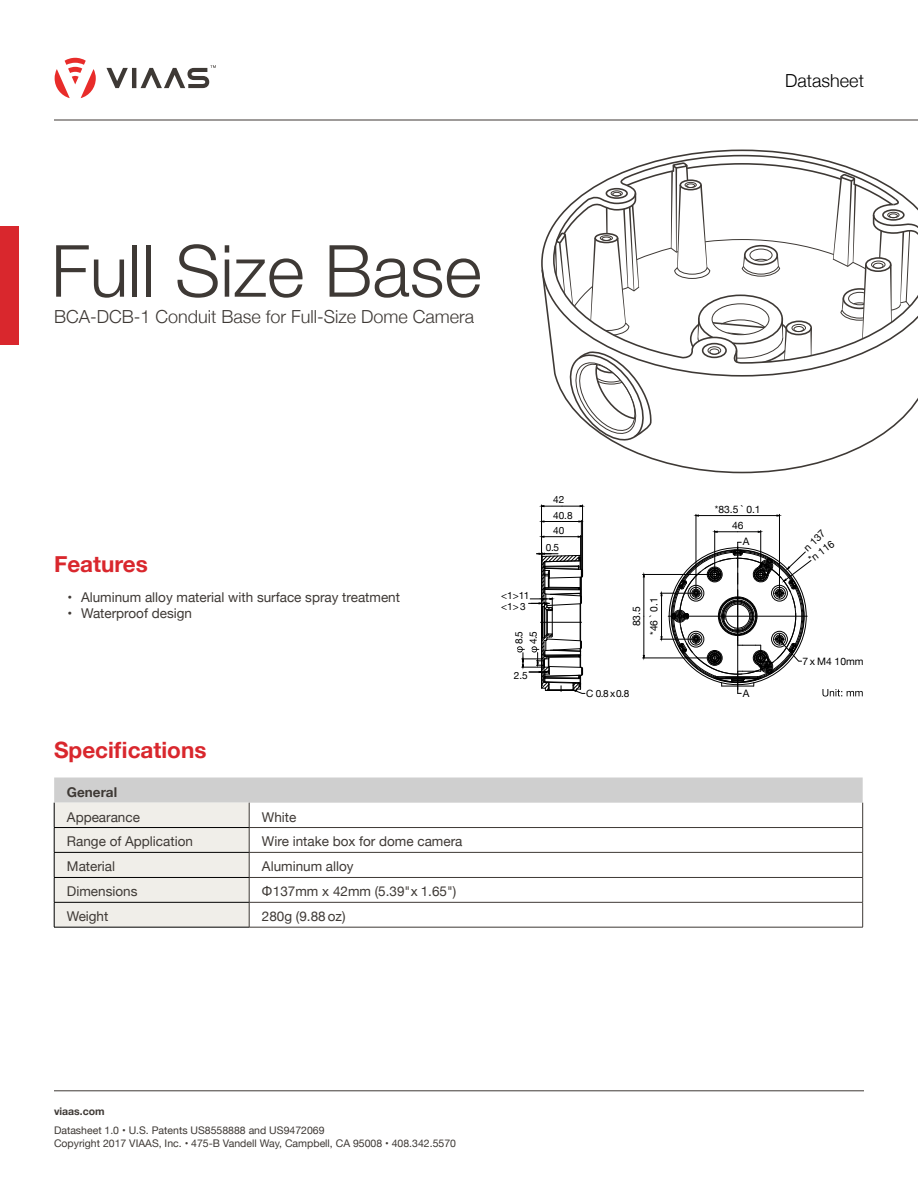
<style>
.page{position:relative;width:918px;height:1188px;background:#fff}
.page>*{position:absolute;margin:0;border:0;box-sizing:border-box;transform-origin:0 0}
.t1{font:300 72px "Helvetica Neue";color:#3e3935}
.t2{font:700 22.5px "Helvetica Neue";color:#d9272d}
.t3{font:300 18px "Helvetica Neue";color:#3e3935}
.t4{font:300 18px "Helvetica Neue";color:#000}
.t5{font:13.5px "Helvetica Neue";color:#3e3935}
.t6{font:700 13.5px "Helvetica Neue";color:#3e3935}
.t7{font:10.5px/12.6px "Helvetica Neue";color:#3e3935}
.t8{font:700 10.5px "Helvetica Neue";color:#3e3935}
.t9{font:10.2px/17.1px "Helvetica Neue";color:#000;text-align:center}
.t10{font:10.05px/10.8px "Helvetica Neue";color:#000}
</style>
<div class="page">
<svg style="left:106px;top:65px;width:110px;height:23px"></svg>
<svg style="left:55px;top:58px;width:41px;height:40px"></svg>
<hr style="left:54px;top:120px;width:864px;height:1px;background:#3e3935">
<hr style="left:54px;top:1091px;width:810px;height:1px;background:#3e3935">
<div style="left:0;top:226px;width:19px;height:119px;background:#d9272d"></div>
<svg style="left:541px;top:268px;width:319px;height:206px"></svg>
<svg style="left:552px;top:154px;width:278px;height:211px"></svg>
<svg style="left:555px;top:161px;width:363px;height:287px"></svg>
<hr style="left:54px;top:927px;width:195px;height:1px;background:#000">
<svg style="left:54px;top:778px;width:809px;height:149px"></svg>
<hr style="left:249px;top:927px;width:614px;height:1px;background:#3e3935">
<svg style="left:822px;top:689px;width:41px;height:8px"></svg>
<hr style="left:714px;top:531px;width:1px;height:40px;background:#000">
<hr style="left:760px;top:531px;width:1px;height:40px;background:#000">
<svg style="left:714px;top:531px;width:47px;height:2px"></svg>
<hr style="left:643px;top:574px;width:68px;height:1px;background:#000">
<hr style="left:643px;top:658px;width:68px;height:1px;background:#000">
<hr style="left:644px;top:574px;width:1px;height:42px;background:#000">
<hr style="left:644px;top:616px;width:1px;height:42px;background:#000">
<hr style="left:696px;top:514px;width:1px;height:74px;background:#000">
<hr style="left:779px;top:514px;width:1px;height:74px;background:#000">
<hr style="left:696px;top:515px;width:42px;height:1px;background:#000">
<hr style="left:738px;top:515px;width:41px;height:1px;background:#000">
<svg style="left:660px;top:542px;width:151px;height:152px"></svg>
<hr style="left:541px;top:505px;width:1px;height:52px;background:#000">
<hr style="left:582px;top:505px;width:1px;height:65px;background:#000">
<svg style="left:542px;top:505px;width:40px;height:2px"></svg>
<hr style="left:581px;top:520px;width:1px;height:80px;background:#000">
<svg style="left:542px;top:520px;width:40px;height:3px"></svg>
<svg style="left:517px;top:535px;width:68px;height:159px"></svg>
<h1 class="t1" style="left:51px;top:213px;width:432px">Full Size Base</h1>
<h3 class="t3" style="left:54px;top:302px;width:422px">BCA-DCB-1 Conduit Base for Full-Size Dome Camera</h3>
<h3 class="t4" style="left:785px;top:66px;width:80px">Datasheet</h3>
<h2 class="t2" style="left:54px;top:546px;width:95px">Features</h2>
<p class="t5" style="left:68px;top:587px;width:334px">• Aluminum alloy material with surface spray treatment</p>
<p class="t5" style="left:68px;top:603px;width:126px">• Waterproof design</p>
<h2 class="t2" style="left:54px;top:732px;width:154px">Specifications</h2>
<p class="t6" style="left:67px;top:781px;width:52px">General</p>
<p class="t5" style="left:67px;top:807px;width:75px">Appearance</p>
<p class="t5" style="left:262px;top:807px;width:36px">White</p>
<p class="t5" style="left:67px;top:832px;width:128px">Range of Application</p>
<p class="t5" style="left:262px;top:832px;width:202px">Wire intake box for dome camera</p>
<p class="t5" style="left:67px;top:857px;width:50px">Material</p>
<p class="t5" style="left:262px;top:857px;width:93px">Aluminum alloy</p>
<p class="t5" style="left:67px;top:882px;width:72px">Dimensions</p>
<p class="t5" style="left:262px;top:882px;width:196px">Φ137mm x 42mm (5.39"x 1.65")</p>
<p class="t5" style="left:67px;top:907px;width:43px">Weight</p>
<p class="t5" style="left:262px;top:907px;width:85px">280g (9.88 oz)</p>
<p class="t10" style="left:553px;top:495px;width:13px">42</p>
<p class="t10" style="left:546px;top:522px;width:20px;line-height:17px;text-indent:7px">40<br>0.5</p>
<p class="t10" style="left:553px;top:510px;width:21px">40.8</p>
<p class="t10" style="left:501px;top:590px;width:30px">&lt;1&gt;11 &lt;1&gt;3</p>
<p class="t10" style="left:512px;top:644px;width:15px;line-height:14.5px;rotate:-90deg">8.5<br>4.5</p>
<p class="t10" style="left:514px;top:670px;width:15px">2.5</p>
<p class="t9" style="left:629px;top:635px;width:39px;rotate:-90deg">83.5 *46 ` 0.1</p>
<p class="t10" style="left:586px;top:689px;width:45px">C 0.8x0.8</p>
<p class="t9" style="left:715px;top:501px;width:47px">*83.5 ` 0.1</p>
<p class="t9" style="left:732px;top:517px;width:13px">46</p>
<p class="t9" style="left:743px;top:533px;width:8px">A</p>
<p class="t9" style="left:743px;top:686px;width:8px">A</p>
<p class="t9" style="left:800px;top:544px;width:27px;rotate:-44deg">n 137</p>
<p class="t9" style="left:805px;top:554px;width:31px;rotate:-37deg">*n 116</p>
<p class="t9" style="left:803px;top:654px;width:62px">7x M4 10mm</p>
<p class="t8" style="left:54px;top:1103px;width:52px">viaas.com</p>
<p class="t7" style="left:54px;top:1125px;width:404px">Datasheet 1.0 • U.S. Patents US8558888 and US9472069<br>Copyright 2017 VIAAS, Inc. • 475-B Vandell Way, Campbell, CA 95008 • 408.342.5570</p>
</div>
